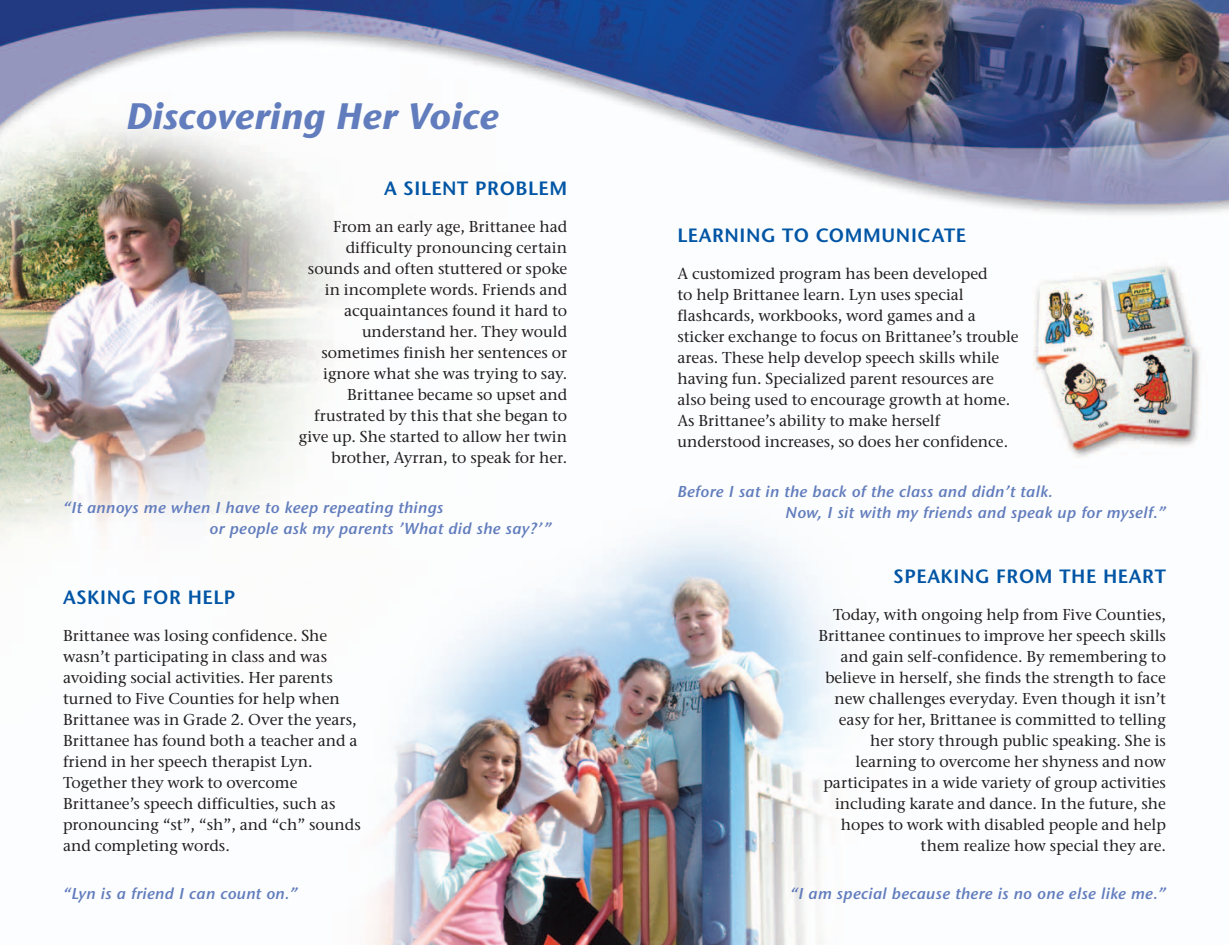
<style>
.page{position:relative;width:1229px;height:945px;background:#fff}
.page>*{position:absolute;margin:0;border:0;box-sizing:border-box;transform-origin:0 0}
.t1{font:italic 700 36.75px "Bell Stone Sans";color:#627dbd}
.t2{font:600 19.25px "Bell Stone Sans";letter-spacing:.03em;color:#0155a5}
.t3{font:15.75px/21px "Bell Stone Serif";color:#231f20;text-align:right}
.t4{font:italic 600 15.75px/21px "Bell Stone Sans";letter-spacing:.015em;color:#627dbd}
</style>
<div class="page">
<img style="left:0;top:0;width:1228px;height:945px">
<h1 class="t1" style="left:126px;top:103px;width:374px">Discovering Her Voice</h1>
<p class="t2" style="left:384px;top:182px;width:185px">A SILENT PROBLEM</p>
<p class="t3" style="left:299px;top:218px;width:270px">From an early age, Brittanee had difficulty pronouncing certain sounds and often stuttered or spoke in incomplete words. Friends and acquaintances found it hard to understand her. They would sometimes finish her sentences or ignore what she was trying to say.<br>Brittanee became so upset and frustrated by this that she began to give up. She started to allow her twin brother, Ayrran, to speak for her.</p>
<p class="t4" style="left:210px;top:499px;width:343px;text-indent:-147px">“It annoys me when I have to keep repeating things<br>or people ask my parents 'What did she say?'”</p>
<p class="t2" style="left:63px;top:590px;width:174px">ASKING FOR HELP</p>
<p class="t3" style="left:63px;top:626px;width:299px;text-align:left">Brittanee was losing confidence. She wasn't participating in class and was avoiding social activities. Her parents turned to Five Counties for help when Brittanee was in Grade 2. Over the years, Brittanee has found both a teacher and a friend in her speech therapist Lyn.<br>Together they work to overcome Brittanee's speech difficulties, such as pronouncing “st”, “sh”, and “ch” sounds and completing words.</p>
<p class="t4" style="left:63px;top:885px;width:236px">“Lyn is a friend I can count on.”</p>
<p class="t2" style="left:677px;top:229px;width:290px">LEARNING TO COMMUNICATE</p>
<p class="t3" style="left:677px;top:265px;width:343px;text-align:left">A customized program has been developed<br>to help Brittanee learn. Lyn uses special flashcards, workbooks, word games and a sticker exchange to focus on Brittanee's trouble areas. These help develop speech skills while having fun. Specialized parent resources are also being used to encourage growth at home.<br>As Brittanee's ability to make herself understood increases, so does her confidence.</p>
<p class="t4" style="left:785px;top:483px;width:382px;text-indent:-108px">Before I sat in the back of the class and didn't talk.<br>Now, I sit with my friends and speak up for myself.”</p>
<p class="t2" style="left:893px;top:569px;width:274px">SPEAKING FROM THE HEART</p>
<p class="t3" style="left:818px;top:605px;width:349px">Today, with ongoing help from Five Counties, Brittanee continues to improve her speech skills and gain self-confidence. By remembering to believe in herself, she finds the strength to face new challenges everyday. Even though it isn't easy for her, Brittanee is committed to telling her story through public speaking. She is learning to overcome her shyness and now participates in a wide variety of group activities including karate and dance. In the future, she hopes to work with disabled people and help them realize how special they are.</p>
<p class="t4" style="left:790px;top:885px;width:377px">“I am special because there is no one else like me.”</p>
</div>
